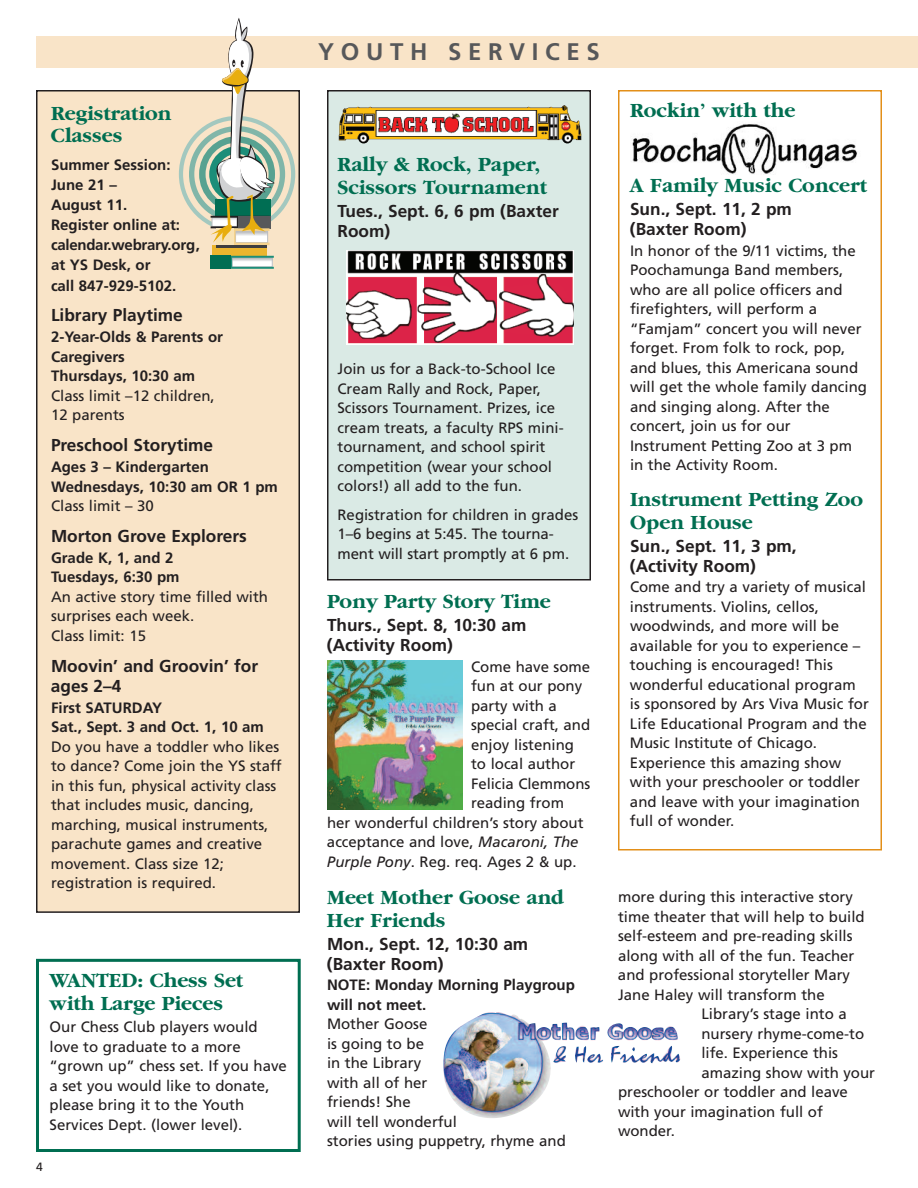
<style>
.page{position:relative;width:918px;height:1188px;background:#fff}
.page>*{position:absolute;margin:0;border:0;box-sizing:border-box;transform-origin:0 0}
.t1{font:700 24px "Frutiger";letter-spacing:.28em;color:#57585a}
.t2{font:700 21px/22.5px "Garamond";color:#006e51}
.t3{font:700 17.25px/20.2px "Frutiger";color:#231f20}
.t4{font:15px/19.5px "Frutiger";color:#231f20}
.t5{font:700 15px/20.1px "Frutiger";color:#231f20}
.t6{font:12px "Frutiger";color:#231f20}
.s1{font-style:italic}
</style>
<div class="page">
<div style="left:36px;top:36px;width:882px;height:32px;background:#f9e4c8"></div>
<div style="left:328px;top:91px;width:262px;height:489px;background:#daeae5"></div>
<div style="left:327px;top:90px;width:264px;height:490px;border:2px solid #231f20"></div>
<img style="left:339px;top:105px;width:242px;height:38px">
<div style="left:37px;top:91px;width:262px;height:821px;background:#f9e4c8"></div>
<div style="left:36px;top:90px;width:264px;height:823px;border:2px solid #231f20"></div>
<div style="left:199px;top:136px;width:76px;height:76px;border:6px solid #58a291;border-radius:50%"></div>
<div style="left:189px;top:126px;width:96px;height:96px;border:5px solid #81b6a9;border-radius:50%"></div>
<div style="left:179px;top:116px;width:116px;height:116px;border:4px solid #a3c8bf;border-radius:50%"></div>
<div style="left:212px;top:245px;width:55px;height:11px;background:#ebb52e"></div>
<svg style="left:205px;top:18px;width:70px;height:227px"></svg>
<hr style="left:216px;top:245px;width:51px;height:3px;background:#3e3e3f">
<svg style="left:231px;top:256px;width:43px;height:13px"></svg>
<div style="left:210px;top:256px;width:21px;height:13px;background:#006e53"></div>
<div style="left:618px;top:90px;width:264px;height:760px;border:2px solid #e38f18"></div>
<img style="left:632px;top:124px;width:225px;height:50px">
<img style="left:346px;top:250px;width:228px;height:95px">
<img style="left:327px;top:660px;width:136px;height:150px">
<img style="left:443px;top:1012px;width:237px;height:106px">
<div style="left:36px;top:959px;width:265px;height:193px;border:3px solid #006e51"></div>
<h2 class="t2" style="left:51px;top:101px;width:122px">Registration<br>Classes</h2>
<p class="t5" style="left:51px;top:156px;width:150px">Summer Session:<br>June 21 –<br>August 11.<br>Register online at: calendar.webrary.org, at YS Desk, or<br>call 847-929-5102.</p>
<p class="t3" style="left:51px;top:306px;width:133px">Library Playtime</p>
<p class="t5" style="left:51px;top:328px;width:174px;line-height:19.5px">2-Year-Olds &amp; Parents or<br>Caregivers<br>Thursdays, 10:30 am</p>
<p class="t4" style="left:51px;top:387px;width:165px">Class limit –12 children,<br>12 parents</p>
<p class="t3" style="left:51px;top:436px;width:164px">Preschool Storytime</p>
<p class="t5" style="left:51px;top:458px;width:228px;line-height:19.5px">Ages 3 – Kindergarten<br>Wednesdays, 10:30 am OR 1 pm</p>
<p class="t4" style="left:51px;top:497px;width:104px">Class limit – 30</p>
<p class="t3" style="left:51px;top:527px;width:197px">Morton Grove Explorers</p>
<p class="t5" style="left:51px;top:549px;width:130px;line-height:19.5px">Grade K, 1, and 2<br>Tuesdays, 6:30 pm</p>
<p class="t4" style="left:51px;top:588px;width:219px">An active story time filled with surprises each week.<br>Class limit: 15</p>
<p class="t3" style="left:51px;top:657px;width:209px">Moovin’ and Groovin’ for ages 2–4</p>
<p class="t5" style="left:51px;top:699px;width:214px;line-height:19.5px">First SATURDAY<br>Sat., Sept. 3 and Oct. 1, 10 am</p>
<p class="t4" style="left:51px;top:738px;width:232px">Do you have a toddler who likes to dance? Come join the YS staff in this fun, physical activity class that includes music, dancing, marching, musical instruments, parachute games and creative movement. Class size 12; registration is required.</p>
<h2 class="t2" style="left:50px;top:969px;width:195px">WANTED: Chess Set with Large Pieces</h2>
<p class="t4" style="left:50px;top:1018px;width:239px">Our Chess Club players would love to graduate to a more “grown up” chess set. If you have a set you would like to donate, please bring it to the Youth<br>Services Dept. (lower level).</p>
<p class="t6" style="left:36px;top:1162px;width:8px">4</p>
<h1 class="t1" style="left:318px;top:42px;width:283px">YOUTH SERVICES</h1>
<h2 class="t2" style="left:338px;top:153px;width:211px">Rally &amp; Rock, Paper,<br>Scissors Tournament</h2>
<p class="t3" style="left:337px;top:202px;width:223px">Tues., Sept. 6, 6 pm (Baxter<br>Room)</p>
<p class="t4" style="left:337px;top:361px;width:228px">Join us for a Back-to-School Ice<br>Cream Rally and Rock, Paper,<br>Scissors Tournament. Prizes, ice cream treats, a faculty RPS mini&shy;tournament, and school spirit competition (wear your school colors!) all add to the fun.</p>
<p class="t4" style="left:337px;top:506px;width:242px">Registration for children in grades<br>1–6 begins at 5:45. The tourna&shy;ment will start promptly at 6 pm.</p>
<h2 class="t2" style="left:327px;top:589px;width:225px">Pony Party Story Time</h2>
<p class="t3" style="left:327px;top:616px;width:201px">Thurs., Sept. 8, 10:30 am (Activity Room)</p>
<p class="t4" style="left:471px;top:658px;width:121px">Come have some</p>
<p class="t4" style="left:471px;top:677px;width:113px">fun at our pony</p>
<p class="t4" style="left:471px;top:697px;width:87px">party with a</p>
<p class="t4" style="left:471px;top:716px;width:121px">special craft, and</p>
<p class="t4" style="left:471px;top:736px;width:104px">enjoy listening</p>
<p class="t4" style="left:471px;top:755px;width:106px">to local author</p>
<p class="t4" style="left:471px;top:775px;width:121px">Felicia Clemmons</p>
<p class="t4" style="left:471px;top:794px;width:94px">reading from</p>
<p class="t4" style="left:327px;top:814px;width:258px">her wonderful children’s story about</p>
<p class="t4" style="left:327px;top:833px;width:253px">acceptance and love, <span class="s1">Macaroni, The</span></p>
<p class="t4" style="left:327px;top:853px;width:251px"><span class="s1">Purple Pony</span>. Reg. req. Ages 2 &amp; up.</p>
<h2 class="t2" style="left:327px;top:886px;width:238px">Meet Mother Goose and<br>Her Friends</h2>
<p class="t3" style="left:327px;top:935px;width:203px">Mon., Sept. 12, 10:30 am (Baxter Room)</p>
<p class="t5" style="left:327px;top:976px;width:249px;line-height:19.5px">NOTE: Monday Morning Playgroup will not meet.</p>
<p class="t4" style="left:327px;top:1015px;width:240px">Mother Goose<br>is going to be<br>in the Library<br>with all of her<br>friends! She<br>will tell wonderful<br>stories using puppetry, rhyme and</p>
<h2 class="t2" style="left:630px;top:98px;width:167px">Rockin’ with the</h2>
<h2 class="t2" style="left:630px;top:173px;width:238px">A Family Music Concert</h2>
<p class="t3" style="left:630px;top:200px;width:163px">Sun., Sept. 11, 2 pm (Baxter Room)</p>
<p class="t4" style="left:630px;top:242px;width:239px">In honor of the 9/11 victims, the<br>Poochamunga Band members, who are all police officers and firefighters, will perform a “Famjam” concert you will never forget. From folk to rock, pop, and blues, this Americana sound will get the whole family dancing and singing along. After the concert, join us for our<br>Instrument Petting Zoo at 3 pm in the Activity Room.</p>
<h2 class="t2" style="left:630px;top:488px;width:234px">Instrument Petting Zoo<br>Open House</h2>
<p class="t3" style="left:630px;top:537px;width:168px">Sun., Sept. 11, 3 pm, (Activity Room)</p>
<p class="t4" style="left:630px;top:579px;width:240px">Come and try a variety of musical instruments. Violins, cellos, woodwinds, and more will be available for you to experience – touching is encouraged! This wonderful educational program is sponsored by Ars Viva Music for<br>Life Educational Program and the<br>Music Institute of Chicago.<br>Experience this amazing show with your preschooler or toddler and leave with your imagination full of wonder.</p>
<p class="t4" style="left:618px;top:888px;width:236px">more during this interactive story</p>
<p class="t4" style="left:618px;top:908px;width:248px">time theater that will help to build</p>
<p class="t4" style="left:618px;top:927px;width:236px">self-esteem and pre-reading skills</p>
<p class="t4" style="left:618px;top:947px;width:238px">along with all of the fun. Teacher</p>
<p class="t4" style="left:618px;top:966px;width:234px">and professional storyteller Mary</p>
<p class="t4" style="left:618px;top:986px;width:208px">Jane Haley will transform the</p>
<p class="t4" style="left:701px;top:1005px;width:147px">Library’s stage into a</p>
<p class="t4" style="left:701px;top:1025px;width:164px">nursery rhyme-come-to</p>
<p class="t4" style="left:701px;top:1044px;width:138px">life. Experience this</p>
<p class="t4" style="left:701px;top:1064px;width:175px">amazing show with your</p>
<p class="t4" style="left:618px;top:1083px;width:232px">preschooler or toddler and leave</p>
<p class="t4" style="left:618px;top:1103px;width:206px">with your imagination full of</p>
<p class="t4" style="left:618px;top:1122px;width:58px">wonder.</p>
</div>
